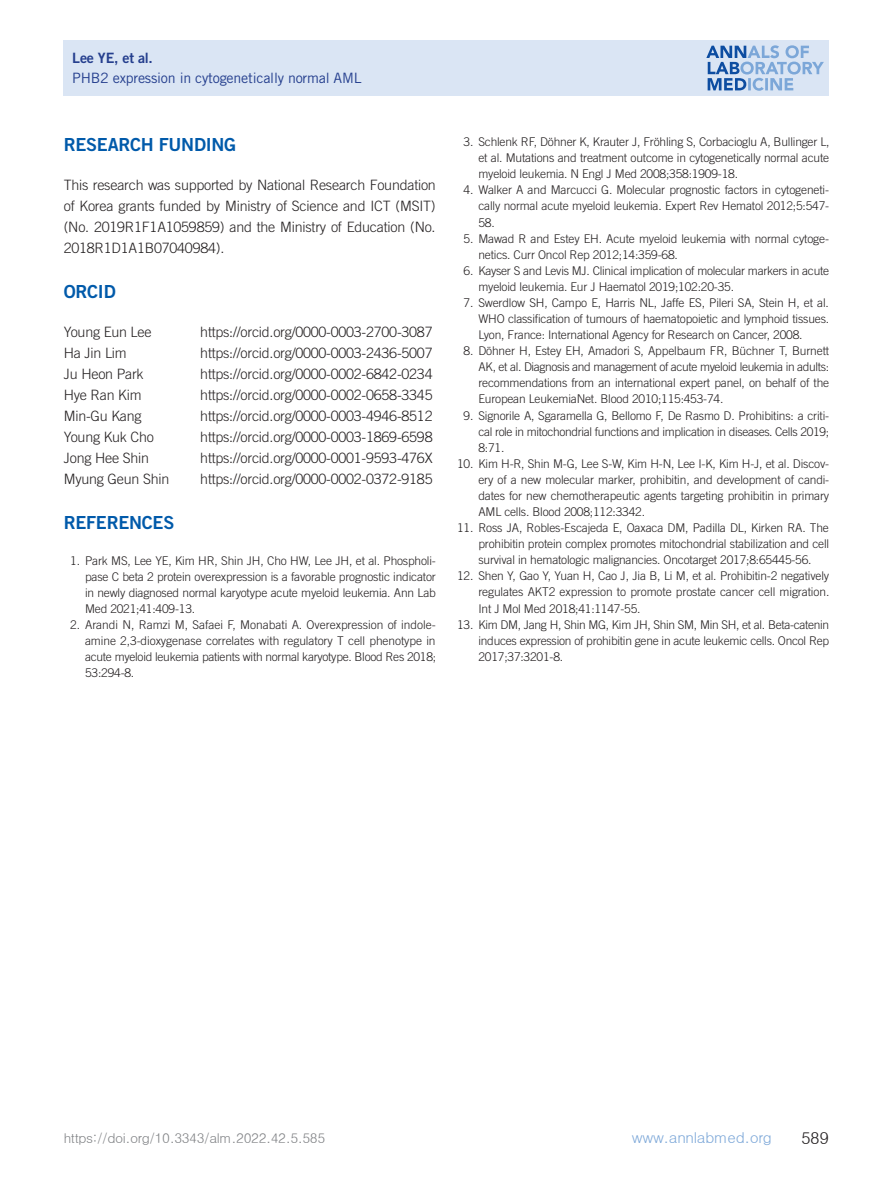
<style>
.page{position:relative;width:893px;height:1191px;background:#fff}
.page>*{position:absolute;margin:0;border:0;box-sizing:border-box;transform-origin:0 0}
.본문대제목{font:18px "Trade Gothic LT Std Bd 2";letter-spacing:-.015em;color:#015aaa}
.t1{font:16.5px "Dotum";color:#231f20}
.t2{font:15px "Dotum";letter-spacing:-.02em;color:#7ca7d8}
.본문_0{font:300 14.25px/21px "Trade Gothic LT Std";letter-spacing:-.015em;color:#231f20;text-align:justify}
.t3{font:14.25px "Trade Gothic LT Std";letter-spacing:-.015em;color:#253f8e}
.t4{font:14.25px "Trade Gothic LT Std Bd 2";letter-spacing:-.015em;color:#253f8e}
.t5{font:13.5px "Dotum";letter-spacing:-.03em;color:#808285}
.참고문헌_1{font:300 12px/16px "Trade Gothic LT Std";letter-spacing:-.015em;color:#231f20;text-align:justify}
.참고문헌_2{font:300 12px/16px "Trade Gothic LT Std";letter-spacing:-.015em;color:#231f20;text-align:justify}
</style>
<div class="page">
<div style="left:64px;top:40px;width:765px;height:56px;background:#dae5f4"></div>
<svg style="left:706px;top:45px;width:118px;height:46px"></svg>
<p class="t4" style="left:72px;top:49px;width:82px">Lee YE, et al.</p>
<p class="t3" style="left:72px;top:69px;width:291px">PHB2 expression in cytogenetically normal AML</p>
<p class="본문대제목" style="left:64px;top:133px;width:174px">RESEARCH FUNDING</p>
<p class="본문_0" style="left:64px;top:174px;width:374px">This research was supported by National Research Foundation of Korea grants funded by Ministry of Science and ICT (MSIT) (No. 2019R1F1A1059859) and the Ministry of Education (No.<br>2018R1D1A1B07040984).</p>
<p class="본문대제목" style="left:64px;top:280px;width:53px">ORCID</p>
<p class="본문_0" style="left:64px;top:321px;width:89px">Young Eun Lee</p>
<p class="본문_0" style="left:200px;top:321px;width:234px">https://orcid.org/0000-0003-2700-3087</p>
<p class="본문_0" style="left:64px;top:342px;width:64px">Ha Jin Lim</p>
<p class="본문_0" style="left:200px;top:342px;width:234px">https://orcid.org/0000-0003-2436-5007</p>
<p class="본문_0" style="left:64px;top:363px;width:81px">Ju Heon Park</p>
<p class="본문_0" style="left:200px;top:363px;width:234px">https://orcid.org/0000-0002-6842-0234</p>
<p class="본문_0" style="left:64px;top:384px;width:79px">Hye Ran Kim</p>
<p class="본문_0" style="left:200px;top:384px;width:234px">https://orcid.org/0000-0002-0658-3345</p>
<p class="본문_0" style="left:64px;top:405px;width:79px">Min-Gu Kang</p>
<p class="본문_0" style="left:200px;top:405px;width:234px">https://orcid.org/0000-0003-4946-8512</p>
<p class="본문_0" style="left:64px;top:426px;width:92px">Young Kuk Cho</p>
<p class="본문_0" style="left:200px;top:426px;width:234px">https://orcid.org/0000-0003-1869-6598</p>
<p class="본문_0" style="left:64px;top:447px;width:87px">Jong Hee Shin</p>
<p class="본문_0" style="left:200px;top:447px;width:234px">https://orcid.org/0000-0001-9593-476X</p>
<p class="본문_0" style="left:64px;top:468px;width:107px">Myung Geun Shin</p>
<p class="본문_0" style="left:200px;top:468px;width:234px">https://orcid.org/0000-0002-0372-9185</p>
<p class="본문대제목" style="left:64px;top:511px;width:112px">REFERENCES</p>
<p class="참고문헌_1" style="left:85px;top:552px;width:352px;text-indent:-15px">1. Park MS, Lee YE, Kim HR, Shin JH, Cho HW, Lee JH, et al. Phospholi&shy;pase C beta 2 protein overexpression is a favorable prognostic indicator in newly diagnosed normal karyotype acute myeloid leukemia. Ann Lab Med 2021;41:409-13.</p>
<p class="참고문헌_1" style="left:85px;top:616px;width:353px;text-indent:-15px">2. Arandi N, Ramzi M, Safaei F, Monabati A. Overexpression of indole&shy;amine 2,3-dioxygenase correlates with regulatory T cell phenotype in acute myeloid leukemia patients with normal karyotype. Blood Res 2018; 53:294-8.</p>
<p class="참고문헌_1" style="left:478px;top:134px;width:353px;text-indent:-15px">3. Schlenk RF, Döhner K, Krauter J, Fröhling S, Corbacioglu A, Bullinger L, et al. Mutations and treatment outcome in cytogenetically normal acute myeloid leukemia. N Engl J Med 2008;358:1909-18.</p>
<p class="참고문헌_1" style="left:478px;top:182px;width:352px;text-indent:-15px">4. Walker A and Marcucci G. Molecular prognostic factors in cytogeneti&shy;cally normal acute myeloid leukemia. Expert Rev Hematol 2012;5:547- 58.</p>
<p class="참고문헌_1" style="left:478px;top:230px;width:352px;text-indent:-15px">5. Mawad R and Estey EH. Acute myeloid leukemia with normal cytoge&shy;netics. Curr Oncol Rep 2012;14:359-68.</p>
<p class="참고문헌_1" style="left:478px;top:262px;width:352px;text-indent:-15px">6. Kayser S and Levis MJ. Clinical implication of molecular markers in acute myeloid leukemia. Eur J Haematol 2019;102:20-35.</p>
<p class="참고문헌_1" style="left:478px;top:294px;width:352px;text-indent:-15px">7. Swerdlow SH, Campo E, Harris NL, Jaffe ES, Pileri SA, Stein H, et al.<br>WHO classification of tumours of haematopoietic and lymphoid tissues.<br>Lyon, France: International Agency for Research on Cancer, 2008.</p>
<p class="참고문헌_1" style="left:478px;top:343px;width:352px;text-indent:-15px">8. Döhner H, Estey EH, Amadori S, Appelbaum FR, Büchner T, Burnett AK, et al. Diagnosis and management of acute myeloid leukemia in adults: recommendations from an international expert panel, on behalf of the European LeukemiaNet. Blood 2010;115:453-74.</p>
<p class="참고문헌_1" style="left:478px;top:407px;width:352px;text-indent:-15px">9. Signorile A, Sgaramella G, Bellomo F, De Rasmo D. Prohibitins: a criti&shy;cal role in mitochondrial functions and implication in diseases. Cells 2019; 8:71.</p>
<p class="참고문헌_2" style="left:478px;top:455px;width:352px;text-indent:-21px">10. Kim H-R, Shin M-G, Lee S-W, Kim H-N, Lee I-K, Kim H-J, et al. Discov&shy;ery of a new molecular marker, prohibitin, and development of candi&shy;dates for new chemotherapeutic agents targeting prohibitin in primary AML cells. Blood 2008;112:3342.</p>
<p class="참고문헌_2" style="left:478px;top:519px;width:352px;text-indent:-21px">11. Ross JA, Robles-Escajeda E, Oaxaca DM, Padilla DL, Kirken RA. The prohibitin protein complex promotes mitochondrial stabilization and cell survival in hematologic malignancies. Oncotarget 2017;8:65445-56.</p>
<p class="참고문헌_2" style="left:478px;top:568px;width:352px;text-indent:-21px">12. Shen Y, Gao Y, Yuan H, Cao J, Jia B, Li M, et al. Prohibitin-2 negatively regulates AKT2 expression to promote prostate cancer cell migration.<br>Int J Mol Med 2018;41:1147-55.</p>
<p class="참고문헌_2" style="left:478px;top:616px;width:352px;text-indent:-21px">13. Kim DM, Jang H, Shin MG, Kim JH, Shin SM, Min SH, et al. Beta-catenin induces expression of prohibitin gene in acute leukemic cells. Oncol Rep 2017;37:3201-8.</p>
<p class="t5" style="left:64px;top:1131px;width:263px">https://doi.org/10.3343/alm.2022.42.5.585</p>
<p class="t2" style="left:632px;top:1130px;width:142px">www.annlabmed.org</p>
<h2 class="t1" style="left:801px;top:1129px;width:30px">589</h2>
</div>
